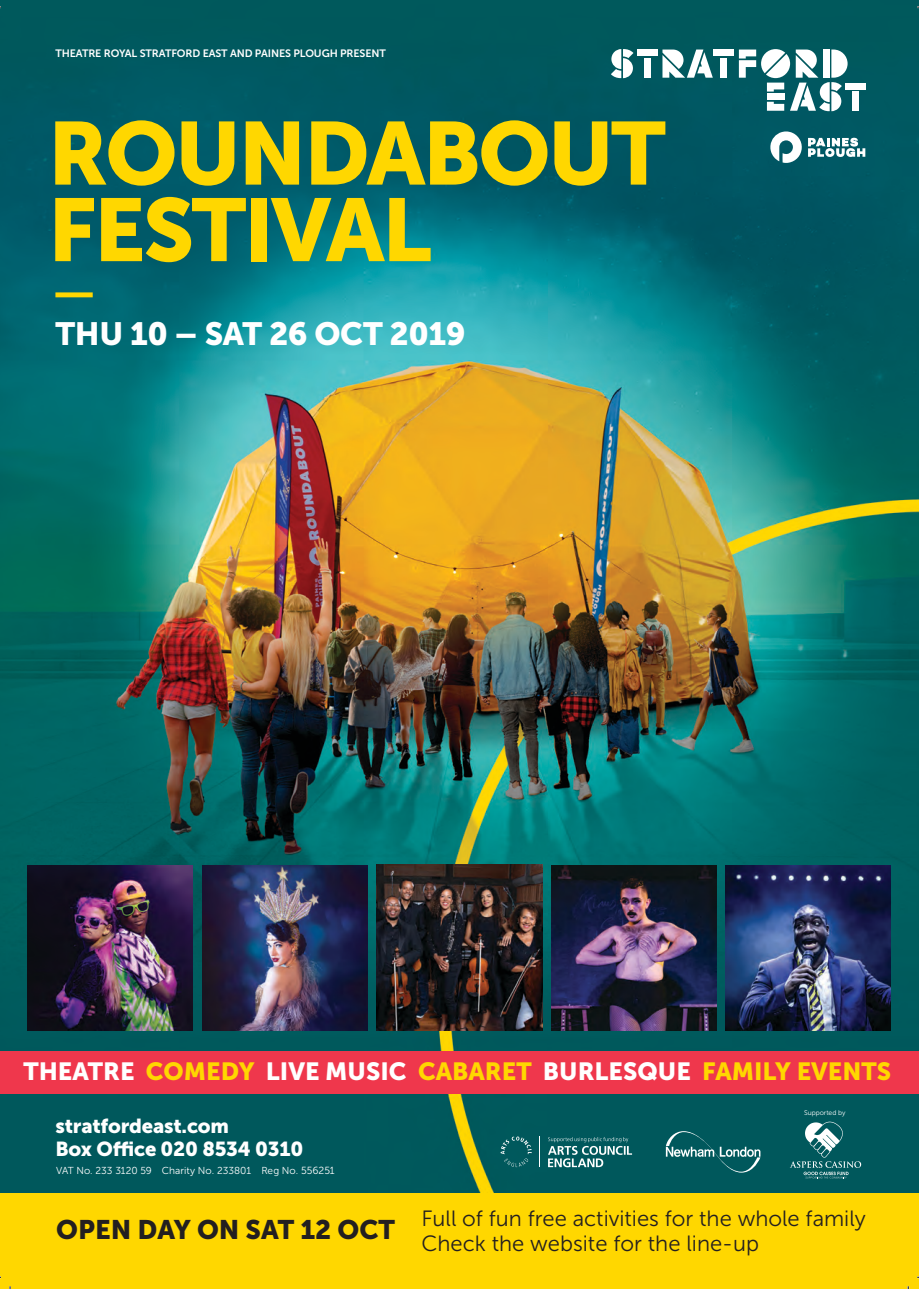
<style>
.page{position:relative;width:919px;height:1289px;background:#fff}
.page>*{position:absolute;margin:0;border:0;box-sizing:border-box;transform-origin:0 0}
.t1{font:88.35px/76.5px "Museo Sans 900";letter-spacing:-.03em;color:#ffd700}
.t2{font:31.95px "Museo Sans 900";letter-spacing:-.01em;color:#fff}
.t3{font:26.7px "Museo Sans 900";color:#231f20}
.t4{font:24.75px "Museo Sans 900";color:#fff}
.t5{font:22.05px/24.2px "Museo Sans 300";color:#231f20}
.t6{font:20.1px/23.5px "Museo Sans 900";letter-spacing:-.01em;color:#fff}
.t7{font:10.65px "Museo Sans 700";letter-spacing:-.01em;color:#fff}
.t8{font:10.05px "Museo Sans 300";letter-spacing:.005em;color:#fff}
.t9{font:6.75px "Museo Sans 300";color:#fff}
.s1{color:#ffd700}
.s2{font-size:10.35px}
</style>
<div class="page">
<img style="left:0;top:0;width:918px;height:1193px">
<hr style="left:539px;top:1136px;width:1px;height:31px;background:#fff">
<svg style="left:500px;top:1136px;width:31px;height:30px"></svg>
<svg style="left:548px;top:1136px;width:84px;height:31px"></svg>
<svg style="left:665px;top:1131px;width:95px;height:41px"></svg>
<div style="left:845px;top:83px;width:20px;height:6px;background:#fff"></div>
<div style="left:852px;top:91px;width:6px;height:20px;background:#fff"></div>
<div style="left:713px;top:50px;width:20px;height:6px;background:#fff"></div>
<div style="left:720px;top:58px;width:7px;height:20px;background:#fff"></div>
<div style="left:636px;top:50px;width:21px;height:6px;background:#fff"></div>
<div style="left:643px;top:58px;width:7px;height:20px;background:#fff"></div>
<svg style="left:610px;top:49px;width:23px;height:29px"></svg>
<svg style="left:738px;top:49px;width:109px;height:62px"></svg>
<svg style="left:662px;top:50px;width:50px;height:28px"></svg>
<svg style="left:770px;top:131px;width:32px;height:32px"></svg>
<svg style="left:808px;top:137px;width:57px;height:21px"></svg>
<div style="left:55px;top:292px;width:38px;height:5px;background:#ffd700"></div>
<div style="left:0;top:1050px;width:918px;height:43px;background:#ef374c"></div>
<svg style="left:789px;top:1121px;width:72px;height:57px"></svg>
<div style="left:0;top:1193px;width:918px;height:95px;background:#ffd700"></div>
<img style="left:551px;top:865px;width:165px;height:165px">
<img style="left:202px;top:865px;width:165px;height:165px">
<img style="left:28px;top:865px;width:165px;height:165px">
<img style="left:725px;top:865px;width:165px;height:165px">
<img style="left:376px;top:865px;width:166px;height:165px">
<p class="t7" style="left:55px;top:48px;width:332px">THEATRE ROYAL STRATFORD EAST AND PAINES PLOUGH PRESENT</p>
<p class="t1" style="left:48px;top:115px;width:619px">ROUNDABOUT<br>FESTIVAL</p>
<p class="t2" style="left:55px;top:315px;width:412px">THU 10 – SAT 26 OCT 2019</p>
<p class="t4" style="left:23px;top:1056px;width:869px">THEATRE <span class="s1">COMEDY</span> LIVE MUSIC <span class="s1">CABARET</span> BURLESQUE <span class="s1">FAMILY EVENTS</span></p>
<p class="t9" style="left:804px;top:1108px;width:43px">Supported by</p>
<p class="t6" style="left:55px;top:1113px;width:249px">stratfordeast.com<br>Box Office 020 8534 0310</p>
<p class="t8" style="left:56px;top:1165px;width:280px">VAT No. 233 3120 59 Charity No. 233801 Reg No. <span class="s2">556251</span></p>
<p class="t3" style="left:56px;top:1214px;width:340px">OPEN DAY ON SAT 12 OCT</p>
<p class="t5" style="left:421px;top:1206px;width:446px">Full of fun free activities for the whole family<br>Check the website for the line-up</p>
</div>
